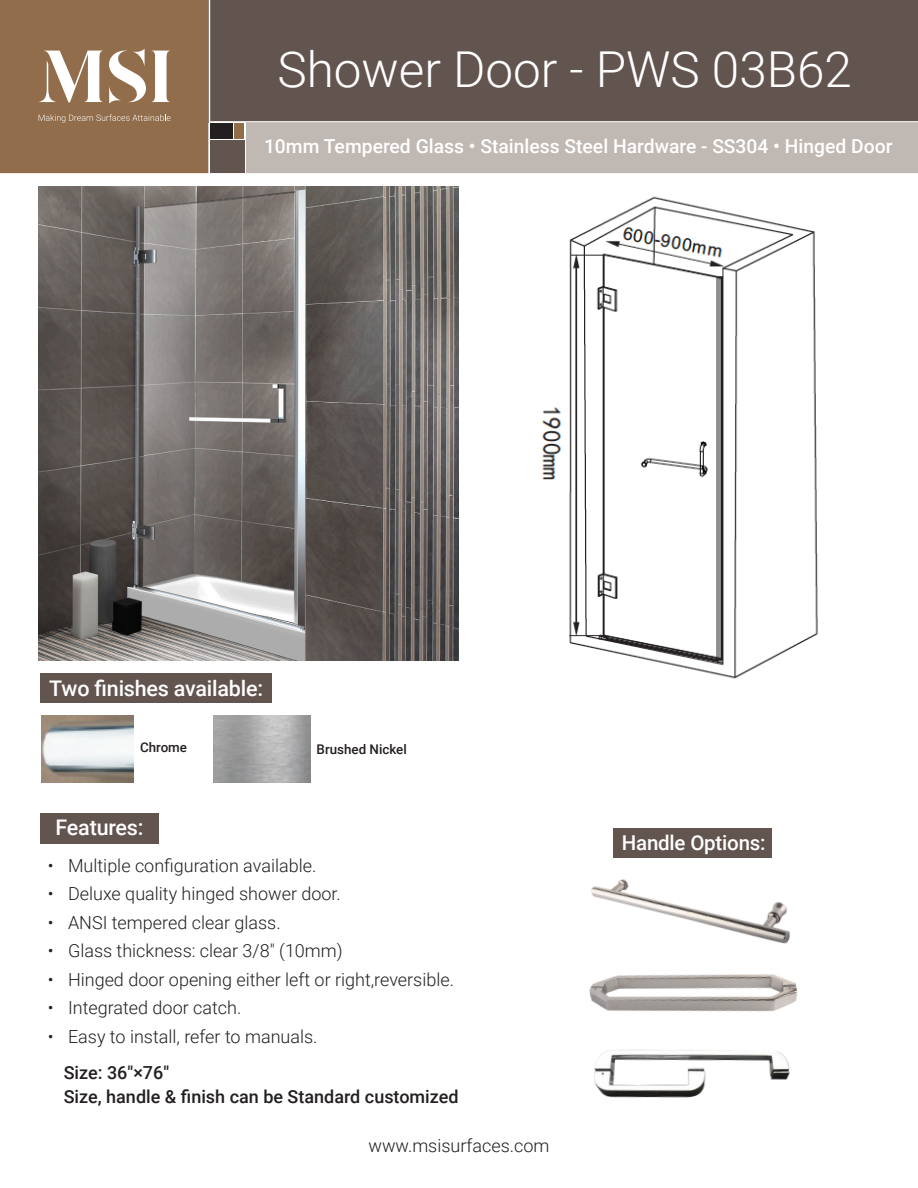
<style>
.page{position:relative;width:918px;height:1188px;background:#fff}
.page>*{position:absolute;margin:0;border:0;box-sizing:border-box;transform-origin:0 0}
.t1{font:300 49.5px "Roboto";color:#fff}
.t2{font:500 21.6px "Roboto";letter-spacing:-.01em;color:#fff}
.t3{font:500 20.55px "Roboto";letter-spacing:-.01em;color:#fff}
.t4{font:500 19.35px "Roboto";color:#fff}
.t5{font:300 18px "Roboto";color:#231f20}
.t6{font:500 18px "Roboto";color:#231f20}
.t7{font:500 13.35px "Roboto";color:#231f20}
</style>
<div class="page">
<div style="left:0;top:0;width:209px;height:173px;background:#916d4b"></div>
<div style="left:209px;top:0;width:709px;height:173px;background:#c0b8b3"></div>
<div style="left:209px;top:0;width:709px;height:123px;background:#62544e"></div>
<hr style="left:209px;top:0;width:1px;height:174px;background:#fff">
<hr style="left:209px;top:121px;width:709px;height:2px;background:#fff">
<svg style="left:39px;top:114px;width:131px;height:9px"></svg>
<svg style="left:39px;top:49px;width:131px;height:55px"></svg>
<svg style="left:210px;top:123px;width:36px;height:50px"></svg>
<div style="left:210px;top:140px;width:34px;height:33px;background:#62544e"></div>
<div style="left:210px;top:123px;width:23px;height:15px;background:#231f20"></div>
<div style="left:234px;top:123px;width:10px;height:15px;background:#916d4b"></div>
<img style="left:38px;top:187px;width:421px;height:473px">
<img style="left:42px;top:715px;width:92px;height:67px">
<div style="left:40px;top:673px;width:232px;height:30px;background:#62544e"></div>
<img style="left:591px;top:851px;width:199px;height:93px">
<div style="left:613px;top:828px;width:158px;height:30px;background:#62544e"></div>
<img style="left:594px;top:1049px;width:196px;height:49px">
<img style="left:589px;top:974px;width:209px;height:38px">
<div style="left:40px;top:813px;width:119px;height:30px;background:#62544e"></div>
<img style="left:542px;top:196px;width:276px;height:483px">
<p class="t1" style="left:277px;top:35px;width:576px">Shower Door - PWS 03B62</p>
<p class="t4" style="left:264px;top:132px;width:630px">10mm Tempered Glass • Stainless Steel Hardware - SS304 • Hinged Door</p>
<p class="t2" style="left:49px;top:673px;width:215px">Two finishes available:</p>
<p class="t7" style="left:140px;top:738px;width:49px">Chrome</p>
<p class="t7" style="left:317px;top:740px;width:92px">Brushed Nickel</p>
<p class="t2" style="left:56px;top:813px;width:90px">Features:</p>
<p class="t5" style="left:48px;top:853px;width:270px">• Multiple configuration available.</p>
<p class="t5" style="left:48px;top:881px;width:295px">• Deluxe quality hinged shower door.</p>
<p class="t5" style="left:48px;top:910px;width:234px">• ANSI tempered clear glass.</p>
<p class="t5" style="left:48px;top:938px;width:296px">• Glass thickness: clear 3/8" (10mm)</p>
<p class="t5" style="left:48px;top:967px;width:408px">• Hinged door opening either left or right,reversible.</p>
<p class="t5" style="left:48px;top:995px;width:195px">• Integrated door catch.</p>
<p class="t5" style="left:48px;top:1024px;width:271px">• Easy to install, refer to manuals.</p>
<p class="t6" style="left:64px;top:1060px;width:107px">Size: 36"×76"</p>
<p class="t6" style="left:64px;top:1084px;width:396px">Size, handle &amp; finish can be Standard customized</p>
<p class="t5" style="left:368px;top:1133px;width:183px">www.msisurfaces.com</p>
<p class="t3" style="left:622px;top:828px;width:145px">Handle Options:</p>
</div>
